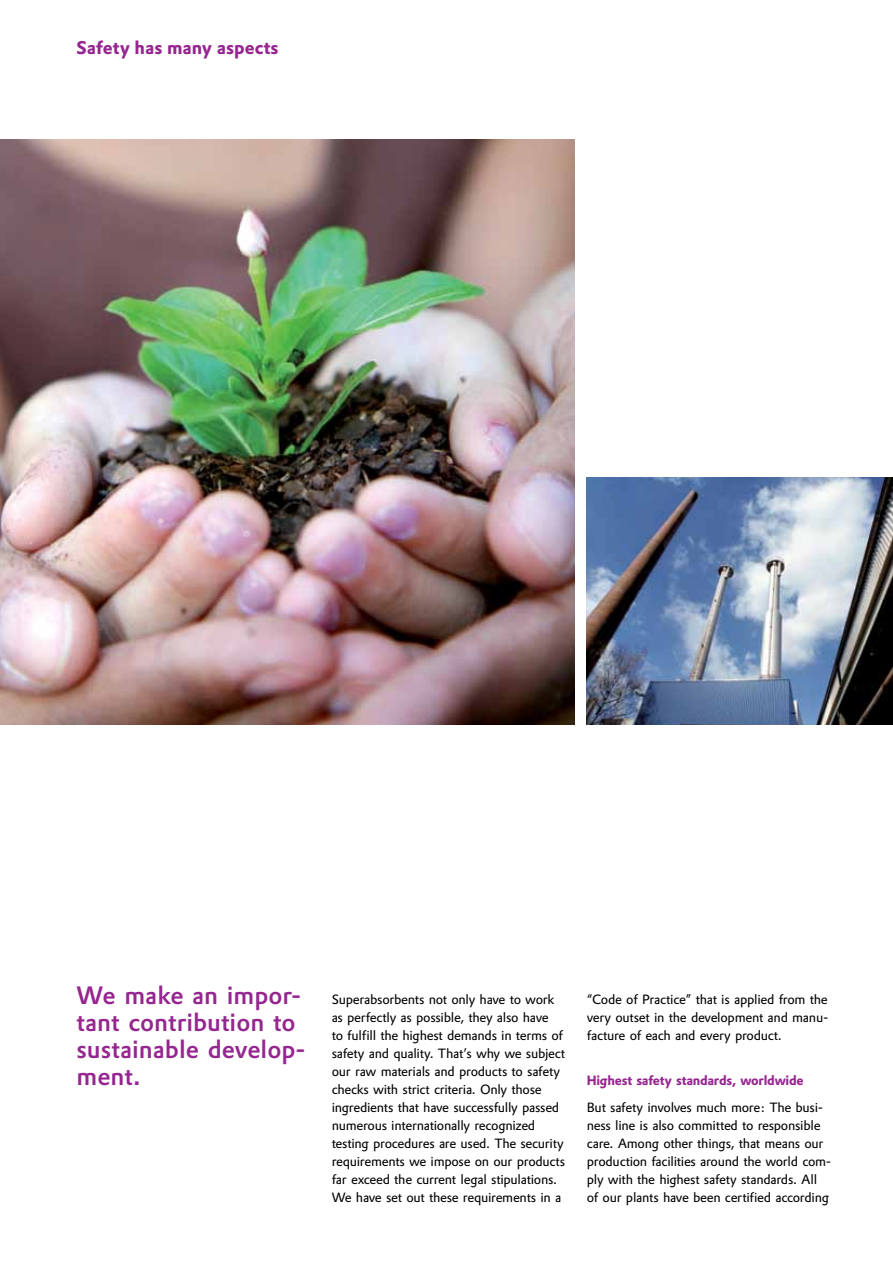
<style>
.page{position:relative;width:893px;height:1263px;background:#fff}
.page>*{position:absolute;margin:0;border:0;box-sizing:border-box;transform-origin:0 0}
.t1{font:500 24.6px/27px "Evonik Prokyon";color:#95268f}
.t2{font:700 18px "Evonik Prokyon";color:#95268f}
.t3{font:13.2px/18px "Evonik Prokyon";letter-spacing:-.02em;color:#000}
.t4{font:700 13.2px "Evonik Prokyon";letter-spacing:-.02em;color:#95268f}
</style>
<div class="page">
<img style="left:587px;top:477px;width:306px;height:248px">
<img style="left:0;top:140px;width:574px;height:585px">
<h2 class="t2" style="left:77px;top:33px;width:203px">Safety has many aspects</h2>
<h1 class="t1" style="left:77px;top:980px;width:231px">We make an impor&shy;tant contribution to sustainable develop&shy;ment.</h1>
<p class="t3" style="left:332px;top:989px;width:235px">Superabsorbents not only have to work as perfectly as possible, they also have<br>to fulfill the highest demands in terms of safety and quality. That’s why we subject our raw materials and products to safety checks with strict criteria. Only those ingredients that have successfully passed numerous internationally recognized testing procedures are used. The security requirements we impose on our products far exceed the current legal stipulations.<br>We have set out these requirements in a</p>
<p class="t3" style="left:587px;top:989px;width:243px;text-align:justify">“Code of Practice” that is applied from the very outset in the development and manu&shy;facture of each and every product.</p>
<p class="t4" style="left:587px;top:1069px;width:218px">Highest safety standards, worldwide</p>
<p class="t3" style="left:587px;top:1097px;width:246px">But safety involves much more: The busi&shy;ness line is also committed to responsible care. Among other things, that means our production facilities around the world com&shy;ply with the highest safety standards. All of our plants have been certified according</p>
</div>
